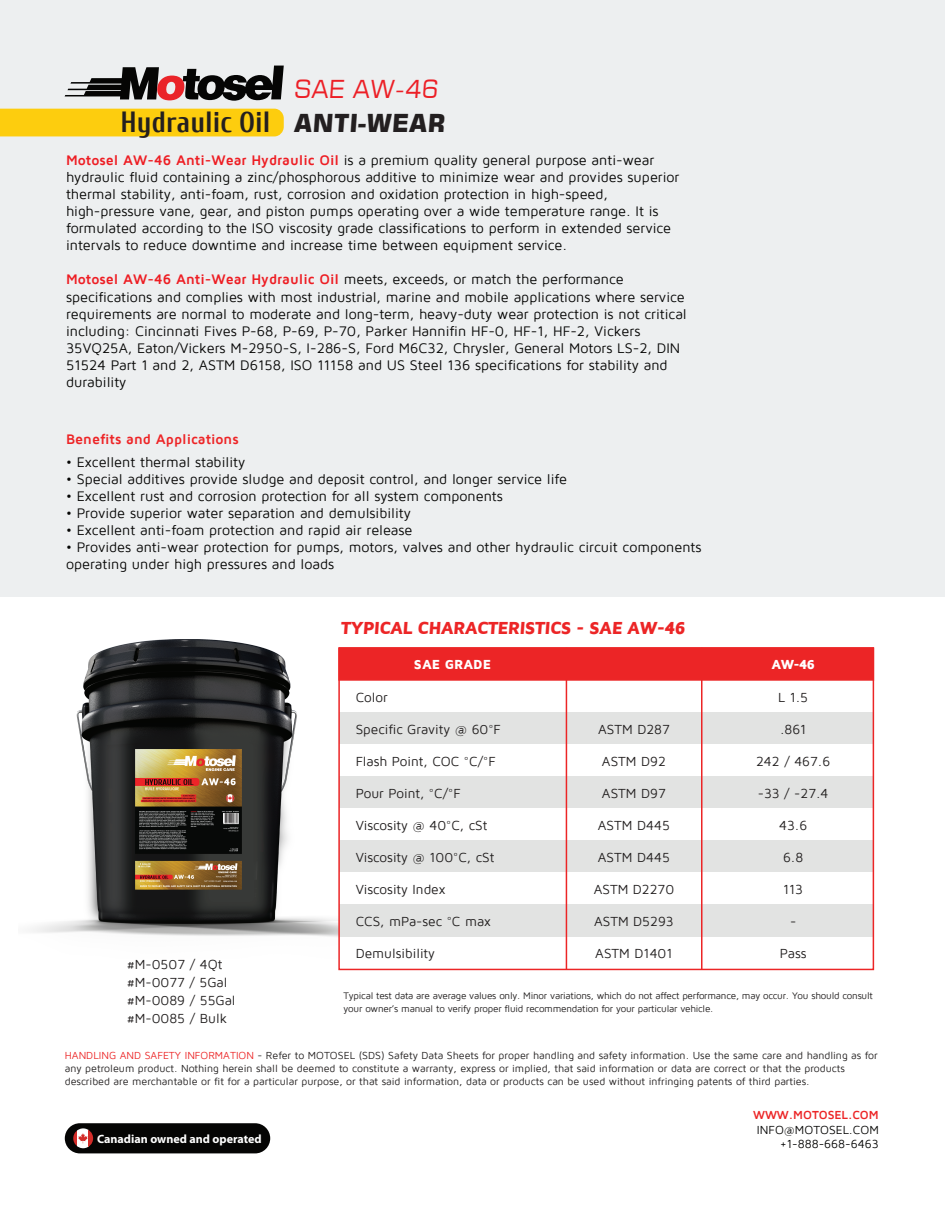
<style>
.page{position:relative;width:945px;height:1215px;background:#fff}
.page>*{position:absolute;margin:0;border:0;box-sizing:border-box;transform-origin:0 0}
.t1{font:700 29.1px "Cuprum";color:#231f20}
.t2{font:700 24.75px "Square 721 BT";color:#231f20}
.t3{font:24.75px "Square 721 BT";color:#ec1f26}
.t4{font:900 18px "Maven Pro";color:#ec2526}
.t5{font:14.25px/17.1px "Maven Pro";color:#050504}
.t6{font:700 14.25px "Maven Pro";color:#ed2426}
.t7{font:13.5px/18px "Maven Pro";color:#211e1e}
.t8{font:900 13.5px "Maven Pro";color:#fff}
.t9{font:12px/14.4px "Maven Pro";color:#050504;text-align:right}
.t10{font:700 12px "Myriad Pro";color:#fff}
.t11{font:700 12px "Maven Pro";letter-spacing:-.005em;color:#ec2526}
.t12{font:10.5px/12.6px "Maven Pro";color:#211e1e}
.t13{font:9.75px/12.6px "Maven Pro";letter-spacing:-.02em;color:#211e1e}
.s1{font-weight:700;color:#ee1d23}
.s2{color:#ec2526}
</style>
<div class="page">
<div style="left:0;top:0;width:945px;height:596px;background:#edeff0"></div>
<div style="left:0;top:109px;width:284px;height:27px;background:#fdcd0e"></div>
<svg style="left:65px;top:66px;width:219px;height:35px"></svg>
<img style="left:31px;top:639px;width:307px;height:298px">
<div style="left:339px;top:712px;width:534px;height:32px;background:#e2e3e2"></div>
<div style="left:339px;top:776px;width:534px;height:32px;background:#e2e3e2"></div>
<div style="left:339px;top:840px;width:534px;height:33px;background:#e2e3e2"></div>
<div style="left:339px;top:905px;width:534px;height:32px;background:#e2e3e2"></div>
<div style="left:338px;top:647px;width:536px;height:34px;background:#ec2526;border:2px solid #ec2526"></div>
<div style="left:338px;top:647px;width:536px;height:323px;border:2px solid #ec2526"></div>
<hr style="left:566px;top:648px;width:1px;height:321px;background:#ec2526">
<hr style="left:701px;top:648px;width:2px;height:321px;background:#ec2526">
<div style="left:65px;top:1123px;width:205px;height:30px;background:#050504;border-radius:15px"></div>
<svg style="left:65px;top:1123px;width:29px;height:25px"></svg>
<h1 class="t1" style="left:121px;top:105px;width:151px">Hydraulic Oil</h1>
<h2 class="t3" style="left:294px;top:73px;width:148px">SAE AW-46</h2>
<h2 class="t2" style="left:294px;top:108px;width:155px">ANTI-WEAR</h2>
<p class="t5" style="left:66px;top:152px;width:615px"><span class="s1">Motosel AW-46 Anti-Wear Hydraulic Oil</span> is a premium quality general purpose anti-wear hydraulic fluid containing a zinc/phosphorous additive to minimize wear and provides superior thermal stability, anti-foam, rust, corrosion and oxidation protection in high-speed, high-pressure vane, gear, and piston pumps operating over a wide temperature range. It is formulated according to the ISO viscosity grade classifications to perform in extended service intervals to reduce downtime and increase time between equipment service.</p>
<p class="t5" style="left:66px;top:271px;width:622px"><span class="s1">Motosel AW-46 Anti-Wear Hydraulic Oil</span> meets, exceeds, or match the performance specifications and complies with most industrial, marine and mobile applications where service requirements are normal to moderate and long-term, heavy-duty wear protection is not critical including: Cincinnati Fives P-68, P-69, P-70, Parker Hannifin HF-0, HF-1, HF-2, Vickers 35VQ25A, Eaton/Vickers M-2950-S, I-286-S, Ford M6C32, Chrysler, General Motors LS-2, DIN 51524 Part 1 and 2, ASTM D6158, ISO 11158 and US Steel 136 specifications for stability and durability</p>
<p class="t6" style="left:66px;top:432px;width:174px">Benefits and Applications</p>
<p class="t5" style="left:66px;top:454px;width:181px">• Excellent thermal stability</p>
<p class="t5" style="left:66px;top:471px;width:503px">• Special additives provide sludge and deposit control, and longer service life</p>
<p class="t5" style="left:66px;top:488px;width:438px">• Excellent rust and corrosion protection for all system components</p>
<p class="t5" style="left:66px;top:505px;width:346px">• Provide superior water separation and demulsibility</p>
<p class="t5" style="left:66px;top:522px;width:348px">• Excellent anti-foam protection and rapid air release</p>
<p class="t5" style="left:66px;top:539px;width:637px">• Provides anti-wear protection for pumps, motors, valves and other hydraulic circuit components operating under high pressures and loads</p>
<p class="t4" style="left:341px;top:618px;width:348px">TYPICAL CHARACTERISTICS - SAE AW-46</p>
<p class="t8" style="left:414px;top:657px;width:79px">SAE GRADE</p>
<p class="t7" style="left:356px;top:689px;width:33px">Color</p>
<p class="t7" style="left:356px;top:721px;width:147px">Specific Gravity @ 60°F</p>
<p class="t7" style="left:356px;top:752px;width:141px">Flash Point, COC °C/°F</p>
<p class="t7" style="left:356px;top:784px;width:106px">Pour Point, °C/°F</p>
<p class="t7" style="left:356px;top:816px;width:133px">Viscosity @ 40°C, cSt</p>
<p class="t7" style="left:356px;top:848px;width:140px">Viscosity @ 100°C, cSt</p>
<p class="t7" style="left:356px;top:880px;width:91px">Viscosity Index</p>
<p class="t7" style="left:356px;top:912px;width:137px">CCS, mPa-sec °C max</p>
<p class="t7" style="left:356px;top:944px;width:81px">Demulsibility</p>
<p class="t8" style="left:771px;top:658px;width:45px">AW-46</p>
<p class="t7" style="left:778px;top:689px;width:32px">L 1.5</p>
<p class="t7" style="left:780px;top:721px;width:28px">.861</p>
<p class="t7" style="left:756px;top:753px;width:76px">242 / 467.6</p>
<p class="t7" style="left:758px;top:784px;width:72px">-33 / -27.4</p>
<p class="t7" style="left:779px;top:816px;width:30px">43.6</p>
<p class="t7" style="left:783px;top:848px;width:22px">6.8</p>
<p class="t7" style="left:783px;top:880px;width:22px">113</p>
<p class="t7" style="left:790px;top:912px;width:8px">-</p>
<p class="t7" style="left:780px;top:944px;width:28px">Pass</p>
<p class="t7" style="left:598px;top:721px;width:73px">ASTM D287</p>
<p class="t7" style="left:602px;top:752px;width:66px">ASTM D92</p>
<p class="t7" style="left:602px;top:784px;width:65px">ASTM D97</p>
<p class="t7" style="left:598px;top:816px;width:74px">ASTM D445</p>
<p class="t7" style="left:598px;top:848px;width:74px">ASTM D445</p>
<p class="t7" style="left:594px;top:880px;width:82px">ASTM D2270</p>
<p class="t7" style="left:594px;top:912px;width:81px">ASTM D5293</p>
<p class="t7" style="left:595px;top:944px;width:79px">ASTM D1401</p>
<p class="t7" style="left:127px;top:956px;width:110px">#M-0507 / 4Qt #M-0077 / 5Gal #M-0089 / 55Gal #M-0085 / Bulk</p>
<p class="t13" style="left:344px;top:989px;width:531px">Typical test data are average values only. Minor variations, which do not affect performance, may occur. You should consult your owner’s manual to verify proper fluid recommendation for your particular vehicle.</p>
<p class="t12" style="left:65px;top:1050px;width:815px"><span class="s2">HANDLING AND SAFETY INFORMATION</span> - Refer to MOTOSEL (SDS) Safety Data Sheets for proper handling and safety information. Use the same care and handling as for any petroleum product. Nothing herein shall be deemed to constitute a warranty, express or implied, that said information or data are correct or that the products described are merchantable or fit for a particular purpose, or that said information, data or products can be used without infringing patents of third parties.</p>
<p class="t11" style="left:753px;top:1109px;width:127px">WWW.MOTOSEL.COM</p>
<p class="t9" style="left:757px;top:1123px;width:123px">INFO@MOTOSEL.COM +1-888-668-6463</p>
<p class="t10" style="left:97px;top:1131px;width:166px">Canadian owned and operated</p>
</div>
